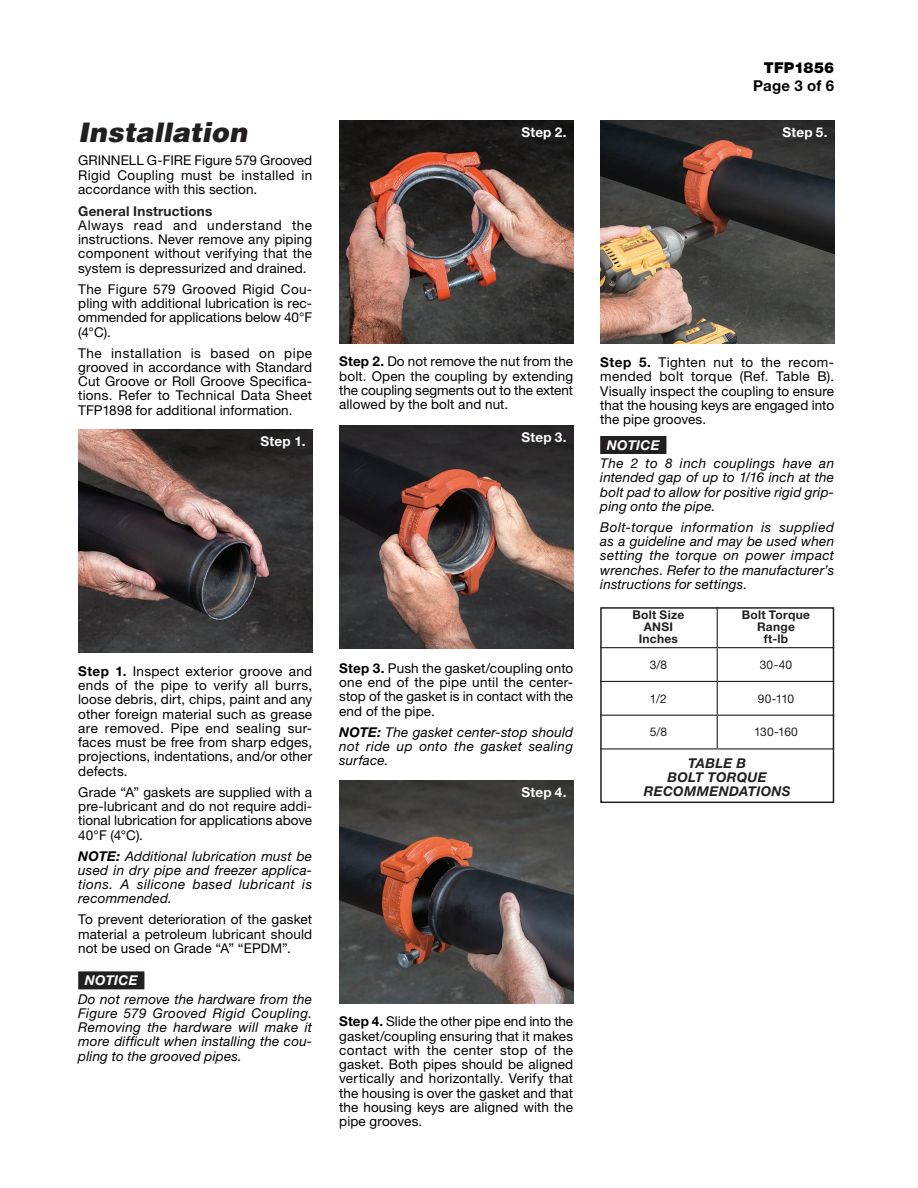
<style>
.page{position:relative;width:918px;height:1188px;background:#fff}
.page>*{position:absolute;margin:0;border:0;box-sizing:border-box;transform-origin:0 0}
.t1{font:italic 900 27px "Helvetica";letter-spacing:.005em;color:#231f20}
.t2{font:700 15px/17.5px "Helvetica Neue LT Std";letter-spacing:.015em;color:#000;text-align:right}
.t3{font:13.5px/14.2px "Helvetica Neue";letter-spacing:.01em;color:#000;text-align:justify}
.t4{font:italic 13.5px/14.2px "Helvetica Neue";letter-spacing:.015em;color:#000;text-align:justify}
.t5{font:italic 700 13.5px/14.2px "Helvetica Neue";letter-spacing:.025em;color:#231f20;text-align:center}
.t6{font:700 13.5px "Helvetica Neue LT Std";letter-spacing:.015em;color:#fff}
.t7{font:700 12px/12px "Helvetica Neue LT Std";letter-spacing:.02em;color:#231f20;text-align:center}
.t8{font:12px "Helvetica Neue LT Std";letter-spacing:.01em;color:#231f20}
.s1{font-weight:900}
.s2{font-family:"Helvetica Neue LT Std";font-weight:700;color:#231f20}
.s3{font-family:"Helvetica Neue LT Std";font-weight:700}
.s4{font-weight:700;color:#fff}
.s5{font-weight:700}
.s6{font-family:"Helvetica Neue LT Std";font-weight:700;color:#fff}
</style>
<div class="page">
<div style="left:600px;top:607px;width:234px;height:196px;border:2px solid #231f20"></div>
<div style="left:78px;top:971px;width:66px;height:18px;background:#231f20"></div>
<div style="left:600px;top:436px;width:66px;height:18px;background:#231f20"></div>
<hr style="left:717px;top:607px;width:1px;height:40px;background:#231f20">
<hr style="left:600px;top:647px;width:117px;height:1px;background:#231f20">
<hr style="left:717px;top:647px;width:117px;height:1px;background:#231f20">
<hr style="left:717px;top:648px;width:1px;height:33px;background:#231f20">
<hr style="left:600px;top:681px;width:117px;height:1px;background:#231f20">
<hr style="left:717px;top:681px;width:117px;height:1px;background:#231f20">
<hr style="left:717px;top:682px;width:1px;height:33px;background:#231f20">
<hr style="left:600px;top:715px;width:117px;height:1px;background:#231f20">
<hr style="left:717px;top:715px;width:117px;height:1px;background:#231f20">
<hr style="left:717px;top:716px;width:1px;height:32px;background:#231f20">
<hr style="left:600px;top:748px;width:117px;height:1px;background:#231f20">
<hr style="left:717px;top:748px;width:117px;height:1px;background:#231f20">
<img style="left:339px;top:426px;width:234px;height:223px">
<img style="left:78px;top:429px;width:234px;height:223px">
<img style="left:339px;top:120px;width:234px;height:223px">
<img style="left:600px;top:120px;width:234px;height:223px">
<img style="left:339px;top:780px;width:234px;height:223px">
<p class="t2" style="left:753px;top:59px;width:82px"><span class="s1">TFP1856<br></span>Page 3 of 6</p>
<p class="t1" style="left:78px;top:115px;width:170px">Installation</p>
<p class="t3" style="left:78px;top:153px;width:236px">GRINNELL G-FIRE Figure 579 Grooved Rigid Coupling must be installed in accordance with this section.</p>
<p class="t3" style="left:78px;top:204px;width:236px;text-align:left"><span class="s2">General Instructions<br></span>Always read and understand the instructions. Never remove any piping component without verifying that the system is depressurized and drained.</p>
<p class="t3" style="left:78px;top:282px;width:236px">The Figure 579 Grooved Rigid Cou&shy;pling with additional lubrication is rec&shy;ommended for applications below 40°F (4°C).</p>
<p class="t3" style="left:78px;top:346px;width:235px">The installation is based on pipe grooved in accordance with Standard Cut Groove or Roll Groove Specifica&shy;tions. Refer to Technical Data Sheet TFP1898 for additional information.</p>
<p class="t6" style="left:522px;top:124px;width:46px">Step 2.</p>
<p class="t6" style="left:783px;top:124px;width:46px">Step 5.</p>
<p class="t3" style="left:339px;top:355px;width:236px"><span class="s3">Step 2.</span> Do not remove the nut from the bolt. Open the coupling by extending the coupling segments out to the extent allowed by the bolt and nut.</p>
<p class="t3" style="left:600px;top:355px;width:235px"><span class="s3">Step 5.</span> Tighten nut to the recom&shy;mended bolt torque (Ref. Table B).<br>Visually inspect the coupling to ensure that the housing keys are engaged into the pipe grooves.</p>
<p class="t4" style="left:600px;top:435px;width:236px;line-height:18.6px;text-indent:7px"><span class="s4">NOTICE<br></span>The 2 to 8 inch couplings have an</p>
<p class="t4" style="left:600px;top:470px;width:236px">intended gap of up to 1/16 inch at the bolt pad to allow for positive rigid grip&shy;ping onto the pipe.</p>
<p class="t4" style="left:600px;top:520px;width:236px">Bolt-torque information is supplied as a guideline and may be used when setting the torque on power impact wrenches. Refer to the manufacturer’s instructions for settings.</p>
<p class="t7" style="left:632px;top:609px;width:53px">Bolt Size<br>ANSI<br>Inches</p>
<p class="t7" style="left:742px;top:609px;width:70px">Bolt Torque<br>Range<br>ft-lb</p>
<p class="t8" style="left:650px;top:657px;width:19px">3/8</p>
<p class="t8" style="left:760px;top:657px;width:34px">30-40</p>
<p class="t8" style="left:650px;top:691px;width:18px">1/2</p>
<p class="t8" style="left:758px;top:691px;width:38px">90-110</p>
<p class="t8" style="left:650px;top:725px;width:19px">5/8</p>
<p class="t8" style="left:754px;top:725px;width:45px">130-160</p>
<p class="t6" style="left:261px;top:433px;width:46px">Step 1.</p>
<p class="t6" style="left:522px;top:429px;width:46px">Step 3.</p>
<p class="t3" style="left:339px;top:661px;width:236px"><span class="s3">Step 3.</span> Push the gasket/coupling onto one end of the pipe until the center&shy;stop of the gasket is in contact with the end of the pipe.</p>
<p class="t4" style="left:339px;top:724px;width:236px"><span class="s5">NOTE:</span> The gasket center-stop should not ride up onto the gasket sealing surface.</p>
<p class="t3" style="left:78px;top:664px;width:236px"><span class="s3">Step 1.</span> Inspect exterior groove and ends of the pipe to verify all burrs, loose debris, dirt, chips, paint and any other foreign material such as grease are removed. Pipe end sealing sur&shy;faces must be free from sharp edges, projections, indentations, and/or other defects.</p>
<p class="t3" style="left:78px;top:785px;width:236px">Grade “A” gaskets are supplied with a pre-lubricant and do not require addi&shy;tional lubrication for applications above 40°F (4°C).</p>
<p class="t4" style="left:78px;top:849px;width:235px"><span class="s5">NOTE:</span> Additional lubrication must be used in dry pipe and freezer applica&shy;tions. A silicone based lubricant is recommended.</p>
<p class="t3" style="left:78px;top:912px;width:236px">To prevent deterioration of the gasket material a petroleum lubricant should not be used on Grade “A” “EPDM”.</p>
<p class="t4" style="left:78px;top:971px;width:235px;line-height:18.6px;text-indent:7px"><span class="s6">NOTICE<br></span>Do not remove the hardware from the</p>
<p class="t4" style="left:78px;top:1006px;width:236px">Figure 579 Grooved Rigid Coupling.<br>Removing the hardware will make it more difficult when installing the cou&shy;pling to the grooved pipes.</p>
<p class="t5" style="left:644px;top:756px;width:148px">TABLE B<br>BOLT TORQUE<br>RECOMMENDATIONS</p>
<p class="t6" style="left:522px;top:784px;width:46px">Step 4.</p>
<p class="t3" style="left:339px;top:1014px;width:235px"><span class="s3">Step 4.</span> Slide the other pipe end into the gasket/coupling ensuring that it makes contact with the center stop of the gasket. Both pipes should be aligned vertically and horizontally. Verify that the housing is over the gasket and that the housing keys are aligned with the pipe grooves.</p>
</div>
